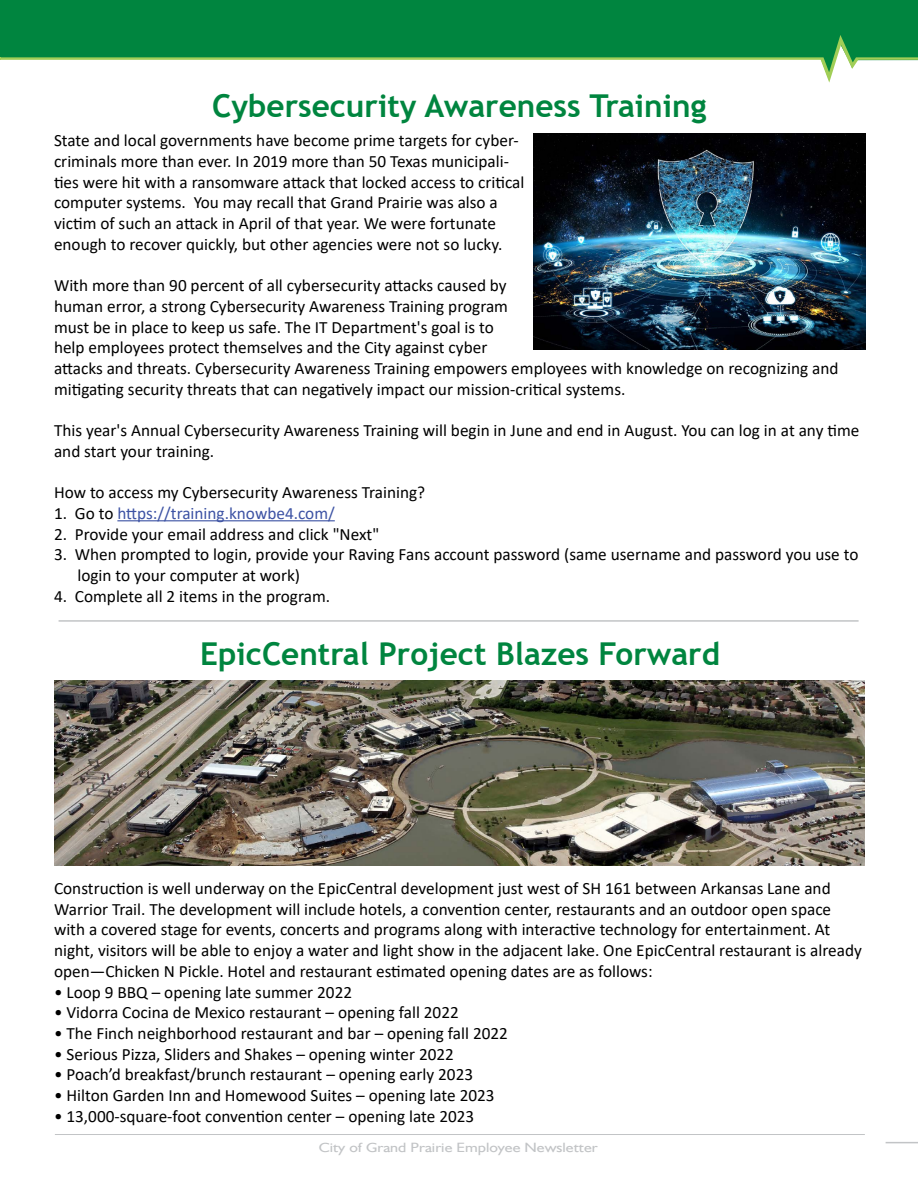
<style>
.page{position:relative;width:918px;height:1188px;background:#fff}
.page>*{position:absolute;margin:0;border:0;box-sizing:border-box;transform-origin:0 0}
.t1{font:700 31.5px "Trebuchet MS";color:#00853f}
.t2{font:17.25px/20.7px "Calibri";color:#000}
.t3{font:17.25px "Calibri";color:#3d53a4}
.t4{font:13.5px "Humanist";color:#c2c4c6;scale:1.18 1}
.s1{color:#000}
</style>
<div class="page">
<hr style="left:55px;top:1134px;width:810px;height:1px;background:#c2c4c6">
<div style="left:0;top:0;width:918px;height:35px;background:#00853f"></div>
<svg style="left:0;top:35px;width:918px;height:48px"></svg>
<hr style="left:886px;top:1142px;width:32px;height:1px;background:#c2c4c6">
<hr style="left:59px;top:620px;width:800px;height:2px;background:#c2c4c6">
<img style="left:54px;top:680px;width:811px;height:185px">
<hr style="left:117px;top:520px;width:218px;height:1px;background:#3d53a4">
<img style="left:533px;top:133px;width:333px;height:217px">
<h1 class="t1" style="left:212px;top:87px;width:496px">Cybersecurity Awareness Training</h1>
<p class="t2" style="left:54px;top:130px;width:472px">State and local governments have become prime targets for cyber&shy;criminals more than ever. In 2019 more than 50 Texas municipali&shy;ties were hit with a ransomware attack that locked access to critical computer systems. You may recall that Grand Prairie was also a victim of such an attack in April of that year. We were fortunate enough to recover quickly, but other agencies were not so lucky.</p>
<p class="t2" style="left:54px;top:275px;width:786px">With more than 90 percent of all cybersecurity attacks caused by<br>human error, a strong Cybersecurity Awareness Training program<br>must be in place to keep us safe. The IT Department's goal is to<br>help employees protect themselves and the City against cyber<br>attacks and threats. Cybersecurity Awareness Training empowers employees with knowledge on recognizing and mitigating security threats that can negatively impact our mission-critical systems.</p>
<p class="t2" style="left:54px;top:420px;width:807px">This year's Annual Cybersecurity Awareness Training will begin in June and end in August. You can log in at any time and start your training.</p>
<p class="t2" style="left:54px;top:482px;width:373px">How to access my Cybersecurity Awareness Training?</p>
<p class="t3" style="left:54px;top:501px;width:282px"><span class="s1">1. Go to</span> https://training.knowbe4.com/</p>
<p class="t2" style="left:54px;top:523px;width:327px">2. Provide your email address and click "Next"</p>
<p class="t2" style="left:77px;top:544px;width:783px;text-indent:-23px">3. When prompted to login, provide your Raving Fans account password (same username and password you use to login to your computer at work)</p>
<p class="t2" style="left:54px;top:585px;width:278px">4. Complete all 2 items in the program.</p>
<h1 class="t1" style="left:200px;top:635px;width:521px">EpicCentral Project Blazes Forward</h1>
<p class="t2" style="left:54px;top:878px;width:809px">Construction is well underway on the EpicCentral development just west of SH 161 between Arkansas Lane and Warrior Trail. The development will include hotels, a convention center, restaurants and an outdoor open space with a covered stage for events, concerts and programs along with interactive technology for entertainment. At night, visitors will be able to enjoy a water and light show in the adjacent lake. One EpicCentral restaurant is already open—Chicken N Pickle. Hotel and restaurant estimated opening dates are as follows:</p>
<p class="t2" style="left:54px;top:981px;width:300px">• Loop 9 BBQ – opening late summer 2022</p>
<p class="t2" style="left:54px;top:1002px;width:406px">• Vidorra Cocina de Mexico restaurant – opening fall 2022</p>
<p class="t2" style="left:54px;top:1022px;width:455px">• The Finch neighborhood restaurant and bar – opening fall 2022</p>
<p class="t2" style="left:54px;top:1043px;width:401px">• Serious Pizza, Sliders and Shakes – opening winter 2022</p>
<p class="t2" style="left:54px;top:1064px;width:421px">• Poach’d breakfast/brunch restaurant – opening early 2023</p>
<p class="t2" style="left:54px;top:1085px;width:442px">• Hilton Garden Inn and Homewood Suites – opening late 2023</p>
<p class="t2" style="left:54px;top:1105px;width:422px">• 13,000-square-foot convention center – opening late 2023</p>
<p class="t4" style="left:319px;top:1139px;width:238px">City of Grand Prairie Employee Newsletter</p>
</div>
